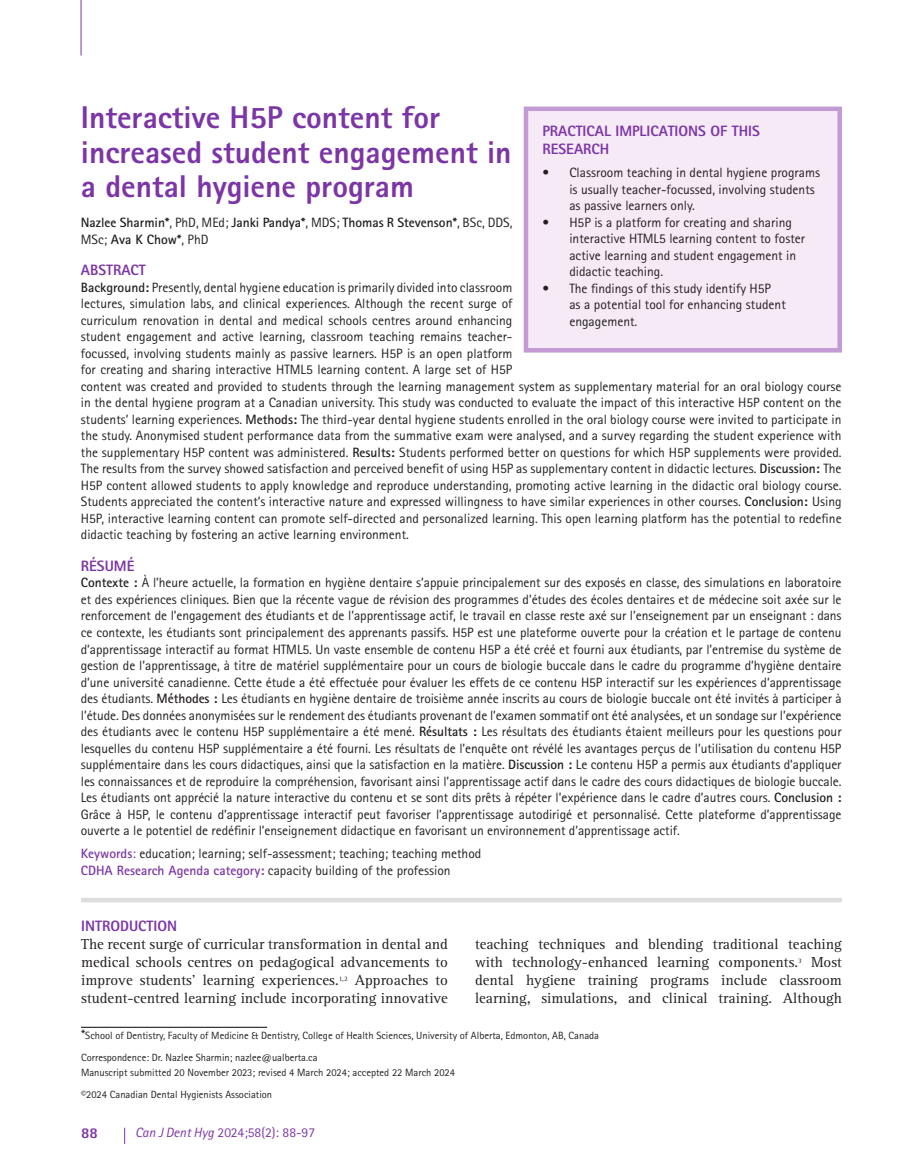
<style>
.page{position:relative;width:905px;height:1175px;background:#fff}
.page>*{position:absolute;margin:0;border:0;box-sizing:border-box;transform-origin:0 0}
.Article_Title{font:800 31.5px/34.5px "Rotis Sans Serif Std";color:#7c35a6}
.Body{font:15px/18px "Rotis Serif Std";color:#231f20;text-align:justify}
.subheading_1{font:800 15px/18px "Rotis Sans Serif Std";color:#7c35a6}
.Resume{font:13.5px/16.5px "Rotis Sans Serif Std";color:#231f20}
.Abstract{font:13.5px/16.5px "Rotis Sans Serif Std";color:#231f20}
.Authors{font:700 13.5px/16.5px "Rotis Sans Serif Std";color:#231f20}
.Keywords{font:13.5px "Rotis Sans Serif Std";color:#231f20}
.Research_Agenda_Category{font:13.5px "Rotis Sans Serif Std";color:#231f20}
.t1{font:13.5px "Rotis Sans Serif Std";color:#7c35a6}
.Footnotes{font:10.5px "Rotis Sans Serif Std";color:#231f20}
.s1{font-weight:400}
.s2{font-weight:700}
.s3{font-weight:700;color:#7c35a6}
.s4{color:#7c35a6}
.s5{font-size:13.5px}
.s6{font-style:italic}
</style>
<div class="page">
<hr style="left:81px;top:0;width:1px;height:56px;background:#7c35a6">
<svg style="left:124px;top:1127px;width:1px;height:16px"></svg>
<div style="left:523px;top:106px;width:319px;height:246px;background:#f5eaf6;border:4px solid #c29bd4"></div>
<hr style="left:81px;top:1026px;width:186px;height:1px;background:#231f20">
<div style="left:81px;top:897px;width:760px;height:5px;background:#dcdddf"></div>
<p class="Article_Title" style="left:81px;top:100px;width:432px">Interactive H5P content for increased student engagement in a dental hygiene program</p>
<p class="Authors" style="left:81px;top:214px;width:433px">Nazlee Sharmin*<span class="s1">, PhD, MEd;</span> Janki Pandya*<span class="s1">, MDS;</span> Thomas R Stevenson*<span class="s1">, BSc, DDS,<br>MSc;</span> Ava K Chow*<span class="s1">, PhD</span></p>
<p class="subheading_1" style="left:81px;top:261px;width:67px">ABSTRACT</p>
<p class="Abstract" style="left:81px;top:279px;width:762px"><span class="s2">Background:</span> Presently, dental hygiene education is primarily divided into classroom<br>lectures, simulation labs, and clinical experiences. Although the recent surge of<br>curriculum renovation in dental and medical schools centres around enhancing<br>student engagement and active learning, classroom teaching remains teacher-<br>focussed, involving students mainly as passive learners. H5P is an open platform<br>for creating and sharing interactive HTML5 learning content. A large set of H5P<br>content was created and provided to students through the learning management system as supplementary material for an oral biology course in the dental hygiene program at a Canadian university. This study was conducted to evaluate the impact of this interactive H5P content on the students’ learning experiences. <span class="s2">Methods:</span> The third-year dental hygiene students enrolled in the oral biology course were invited to participate in the study. Anonymised student performance data from the summative exam were analysed, and a survey regarding the student experience with the supplementary H5P content was administered. <span class="s2">Results:</span> Students performed better on questions for which H5P supplements were provided.<br>The results from the survey showed satisfaction and perceived benefit of using H5P as supplementary content in didactic lectures. <span class="s2">Discussion:</span> The H5P content allowed students to apply knowledge and reproduce understanding, promoting active learning in the didactic oral biology course.<br>Students appreciated the content’s interactive nature and expressed willingness to have similar experiences in other courses. <span class="s2">Conclusion:</span> Using H5P, interactive learning content can promote self-directed and personalized learning. This open learning platform has the potential to redefine didactic teaching by fostering an active learning environment.</p>
<p class="subheading_1" style="left:81px;top:556px;width:55px">RÉSUMÉ</p>
<p class="Resume" style="left:81px;top:574px;width:762px;text-align:justify"><span class="s2">Contexte :</span> À l’heure actuelle, la formation en hygiène dentaire s’appuie principalement sur des exposés en classe, des simulations en laboratoire et des expériences cliniques. Bien que la récente vague de révision des programmes d’études des écoles dentaires et de médecine soit axée sur le renforcement de l’engagement des étudiants et de l’apprentissage actif, le travail en classe reste axé sur l’enseignement par un enseignant : dans ce contexte, les étudiants sont principalement des apprenants passifs. H5P est une plateforme ouverte pour la création et le partage de contenu d’apprentissage interactif au format HTML5. Un vaste ensemble de contenu H5P a été créé et fourni aux étudiants, par l’entremise du système de gestion de l’apprentissage, à titre de matériel supplémentaire pour un cours de biologie buccale dans le cadre du programme d’hygiène dentaire d’une université canadienne. Cette étude a été effectuée pour évaluer les effets de ce contenu H5P interactif sur les expériences d’apprentissage des étudiants. <span class="s2">Méthodes :</span> Les étudiants en hygiène dentaire de troisième année inscrits au cours de biologie buccale ont été invités à participer à l’étude. Des données anonymisées sur le rendement des étudiants provenant de l’examen sommatif ont été analysées, et un sondage sur l’expérience des étudiants avec le contenu H5P supplémentaire a été mené. <span class="s2">Résultats :</span> Les résultats des étudiants étaient meilleurs pour les questions pour lesquelles du contenu H5P supplémentaire a été fourni. Les résultats de l’enquête ont révélé les avantages perçus de l’utilisation du contenu H5P supplémentaire dans les cours didactiques, ainsi que la satisfaction en la matière. <span class="s2">Discussion :</span> Le contenu H5P a permis aux étudiants d’appliquer les connaissances et de reproduire la compréhension, favorisant ainsi l’apprentissage actif dans le cadre des cours didactiques de biologie buccale.<br>Les étudiants ont apprécié la nature interactive du contenu et se sont dits prêts à répéter l’expérience dans le cadre d’autres cours. <span class="s2">Conclusion :<br></span>Grâce à H5P, le contenu d’apprentissage interactif peut favoriser l’apprentissage autodirigé et personnalisé. Cette plateforme d’apprentissage ouverte a le potentiel de redéfinir l’enseignement didactique en favorisant un environnement d’apprentissage actif.</p>
<p class="Keywords" style="left:81px;top:845px;width:402px"><span class="s3">Keywords</span><span class="s4">:</span> education; learning; self-assessment; teaching; teaching method</p>
<p class="Research_Agenda_Category" style="left:81px;top:862px;width:371px"><span class="s3">CDHA Research Agenda category:</span> capacity building of the profession</p>
<p class="subheading_1" style="left:542px;top:122px;width:219px">PRACTICAL IMPLICATIONS OF THIS<br>RESEARCH</p>
<p class="Resume" style="left:569px;top:164px;width:252px;text-indent:-27px">• Classroom teaching in dental hygiene programs is usually teacher-focussed, involving students as passive learners only.</p>
<p class="Resume" style="left:569px;top:214px;width:237px;text-indent:-27px">• H5P is a platform for creating and sharing interactive HTML5 learning content to foster active learning and student engagement in didactic teaching.</p>
<p class="Resume" style="left:569px;top:280px;width:218px;text-indent:-27px">• The findings of this study identify H5P<br>as a potential tool for enhancing student engagement.</p>
<p class="subheading_1" style="left:81px;top:917px;width:97px">INTRODUCTION</p>
<p class="Body" style="left:81px;top:935px;width:368px">The recent surge of curricular transformation in dental and medical schools centres on pedagogical advancements to improve students’ learning experiences.<sup>1,2</sup> Approaches to student-centred learning include incorporating innovative</p>
<p class="Body" style="left:475px;top:935px;width:368px">teaching techniques and blending traditional teaching with technology‐enhanced learning components.<sup>3</sup> Most dental hygiene training programs include classroom learning, simulations, and clinical training. Although</p>
<p class="Footnotes" style="left:81px;top:1029px;width:519px"><span class="s5">*</span>School of Dentistry, Faculty of Medicine &amp; Dentistry, College of Health Sciences, University of Alberta, Edmonton, AB, Canada</p>
<p class="Footnotes" style="left:81px;top:1051px;width:238px">Correspondence: Dr. Nazlee Sharmin; nazlee@ualberta.ca</p>
<p class="Footnotes" style="left:81px;top:1066px;width:375px">Manuscript submitted 20 November 2023; revised 4 March 2024; accepted 22 March 2024</p>
<p class="Footnotes" style="left:81px;top:1088px;width:193px">©2024 Canadian Dental Hygienists Association</p>
<p class="subheading_1" style="left:81px;top:1123px;width:18px">88</p>
<p class="t1" style="left:135px;top:1124px;width:181px"><span class="s6">Can J Dent Hyg</span> 2024;58(2): 88-97</p>
</div>
